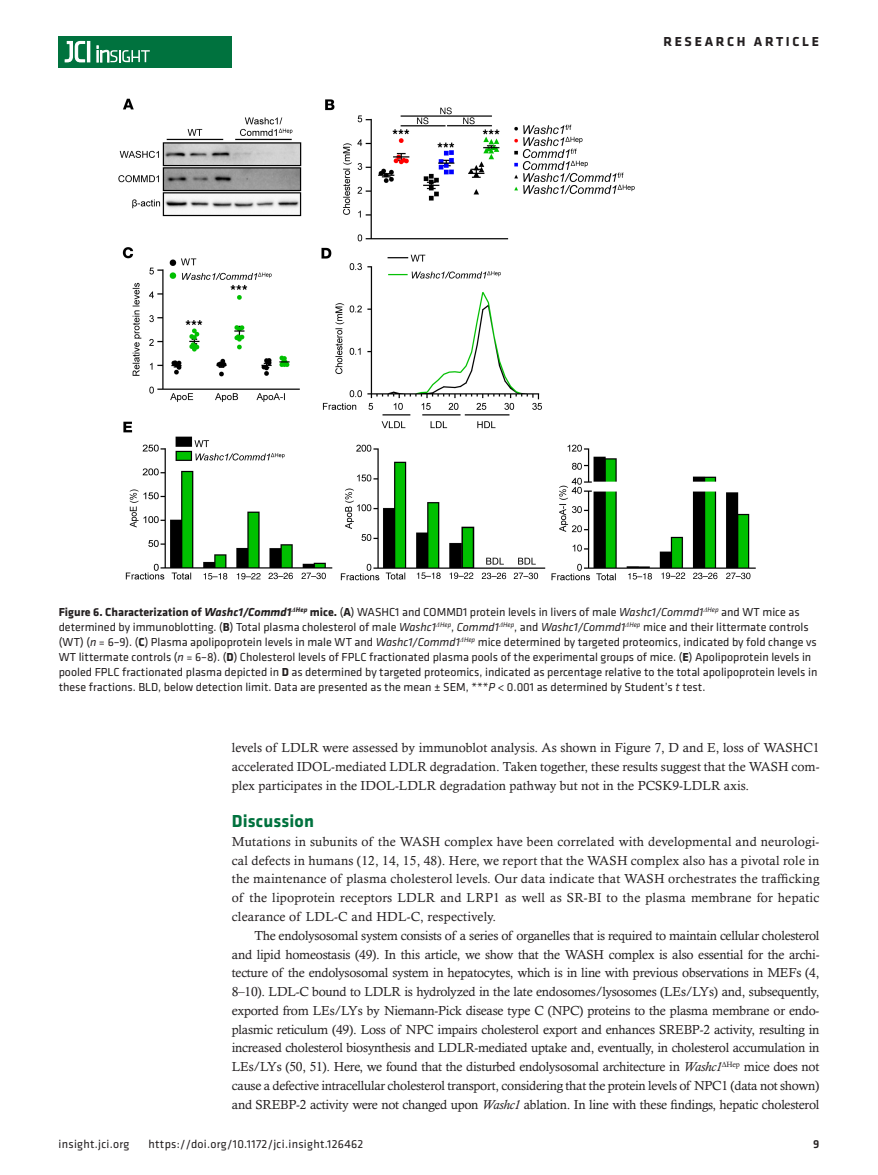
<style>
.page{position:relative;width:878px;height:1175px;background:#fff}
.page>*{position:absolute;margin:0;border:0;box-sizing:border-box;transform-origin:0 0}
.t1{font:700 18px "Klavika";letter-spacing:.01em;color:#00723e}
.t2{font:700 13.5px "Klavika Basic";letter-spacing:.2em;color:#231f20}
.t3{font:13.2px/18.8px "Calisto MT Std";color:#231f20;text-align:justify}
.t4{font:12px/15px "Klavika Basic";color:#231f20}
.t5{font:12px "Klavika Basic";letter-spacing:.025em;color:#231f20}
.t6{font:500 12px "Klavika Basic";color:#231f20}
.s1{font-weight:700}
.s2{font-weight:700;font-style:italic}
.s3{font-style:italic}
</style>
<div class="page">
<div style="left:59px;top:36px;width:173px;height:31px;background:#00723e"></div>
<hr style="left:87px;top:41px;width:3px;height:21px;background:#fff">
<svg style="left:64px;top:41px;width:21px;height:22px"></svg>
<svg style="left:97px;top:46px;width:53px;height:16px"></svg>
<img style="left:118px;top:98px;width:638px;height:483px">
<p class="t2" style="left:663px;top:32px;width:157px">RESEARCH ARTICLE</p>
<p class="t4" style="left:59px;top:604px;width:760px"><span class="s1">Figure 6. Characterization of</span> <span class="s2">Washc1/Commd1</span><sup>Δ</sup><sup>Hep</sup> <span class="s1">mice.</span> (<span class="s1">A</span>) WASHC1 and COMMD1 protein levels in livers of male <span class="s3">Washc1/Commd1</span><sup>Δ</sup><sup>Hep</sup> and WT mice as determined by immunoblotting. (<span class="s1">B</span>) Total plasma cholesterol of male <span class="s3">Washc1</span><sup>Δ</sup><sup>Hep</sup>, <span class="s3">Commd1</span><sup>Δ</sup><sup>Hep</sup>, and <span class="s3">Washc1/Commd1</span><sup>Δ</sup><sup>Hep</sup> mice and their littermate controls (WT) (<span class="s3">n</span> = 6–9). (<span class="s1">C</span>) Plasma apolipoprotein levels in male WT and <span class="s3">Washc1/Commd1</span><sup>Δ</sup><sup>Hep</sup> mice determined by targeted proteomics, indicated by fold change vs WT littermate controls (<span class="s3">n</span> = 6–8). (<span class="s1">D</span>) Cholesterol levels of FPLC fractionated plasma pools of the experimental groups of mice. (<span class="s1">E</span>) Apolipoprotein levels in pooled FPLC fractionated plasma depicted in <span class="s1">D</span> as determined by targeted proteomics, indicated as percentage relative to the total apolipoprotein levels in these fractions. BLD, below detection limit. Data are presented as the mean ± SEM, ***<span class="s3">P</span> &lt; 0.001 as determined by Student’s <span class="s3">t</span> test.</p>
<p class="t3" style="left:232px;top:738px;width:589px">levels of LDLR were assessed by immunoblot analysis. As shown in Figure 7, D and E, loss of WASHC1 accelerated IDOL-mediated LDLR degradation. Taken together, these results suggest that the WASH com&shy;plex participates in the IDOL-LDLR degradation pathway but not in the PCSK9-LDLR axis.</p>
<h1 class="t1" style="left:232px;top:808px;width:84px">Discussion</h1>
<p class="t3" style="left:232px;top:832px;width:589px">Mutations in subunits of the WASH complex have been correlated with developmental and neurologi&shy;cal defects in humans (12, 14, 15, 48). Here, we report that the WASH complex also has a pivotal role in the maintenance of plasma cholesterol levels. Our data indicate that WASH orchestrates the trafficking of the lipoprotein receptors LDLR and LRP1 as well as SR-BI to the plasma membrane for hepatic clearance of LDL-C and HDL-C, respectively.</p>
<p class="t3" style="left:232px;top:926px;width:589px;text-indent:22px">The endolysosomal system consists of a series of organelles that is required to maintain cellular cholesterol and lipid homeostasis (49). In this article, we show that the WASH complex is also essential for the archi&shy;tecture of the endolysosomal system in hepatocytes, which is in line with previous observations in MEFs (4, 8–10). LDL-C bound to LDLR is hydrolyzed in the late endosomes/lysosomes (LEs/LYs) and, subsequently, exported from LEs/LYs by Niemann-Pick disease type C (NPC) proteins to the plasma membrane or endo&shy;plasmic reticulum (49). Loss of NPC impairs cholesterol export and enhances SREBP-2 activity, resulting in increased cholesterol biosynthesis and LDLR-mediated uptake and, eventually, in cholesterol accumulation in LEs/LYs (50, 51). Here, we found that the disturbed endolysosomal architecture in <span class="s3">Washc1</span><sup>Δ</sup><sup>Hep</sup> mice does not cause a defective intracellular cholesterol transport, considering that the protein levels of NPC1 (data not shown) and SREBP-2 activity were not changed upon <span class="s3">Washc1</span> ablation. In line with these findings, hepatic cholesterol</p>
<p class="t5" style="left:58px;top:1135px;width:72px">insight.jci.org</p>
<p class="t5" style="left:148px;top:1135px;width:216px">https://doi.org/10.1172/jci.insight.126462</p>
<p class="t6" style="left:813px;top:1135px;width:8px">9</p>
</div>
